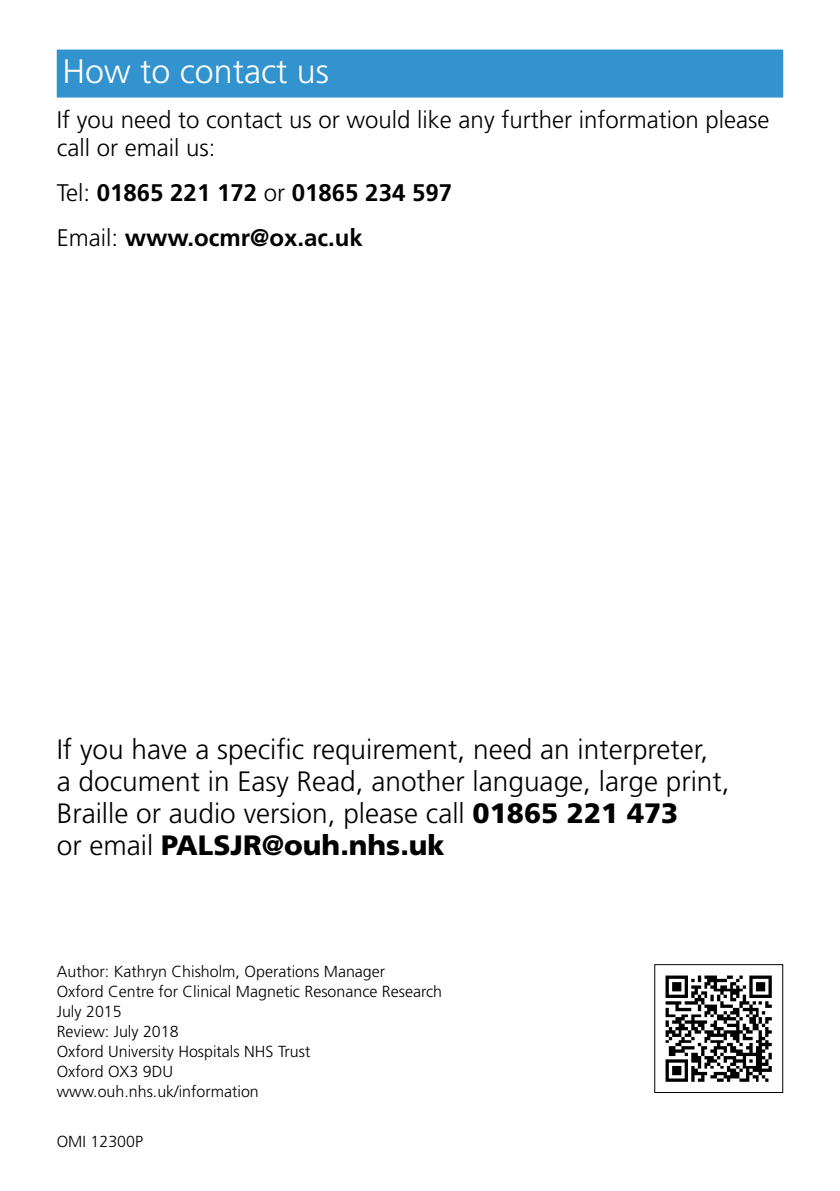
<style>
.page{position:relative;width:840px;height:1191px;background:#fff}
.page>*{position:absolute;margin:0;border:0;box-sizing:border-box;transform-origin:0 0}
.t1{font:300 34px "Frutiger";color:#fff}
.t2{font:300 28px/32px "Frutiger";color:#000}
.t3{font:300 24px/28px "Frutiger";color:#000}
.t4{font:700 24px/45px "Frutiger";color:#000}
.t5{font:300 16px/20px "Frutiger";color:#000}
.s1{font-weight:300}
.s2{font-weight:900}
</style>
<div class="page">
<img style="left:665px;top:975px;width:107px;height:107px">
<div style="left:654px;top:964px;width:128px;height:129px;border:1px solid #000"></div>
<div style="left:57px;top:50px;width:725px;height:48px;background:#3393ce"></div>
<h1 class="t1" style="left:62px;top:52px;width:268px">How to contact us</h1>
<h3 class="t3" style="left:57px;top:106px;width:714px">If you need to contact us or would like any further information please call or email us:</h3>
<h3 class="t4" style="left:57px;top:170px;width:396px"><span class="s1">Tel:</span> 01865 221 172 <span class="s1">or</span> 01865 234 597<br><span class="s1">Email:</span> www.ocmr@ox.ac.uk</h3>
<h2 class="t2" style="left:57px;top:733px;width:674px">If you have a specific requirement, need an interpreter,<br>a document in Easy Read, another language, large print, Braille or audio version, please call <span class="s2">01865 221 473<br></span>or email <span class="s2">PALSJR@ouh.nhs.uk</span></h2>
<p class="t5" style="left:57px;top:961px;width:386px">Author: Kathryn Chisholm, Operations Manager<br>Oxford Centre for Clinical Magnetic Resonance Research<br>July 2015<br>Review: July 2018<br>Oxford University Hospitals NHS Trust<br>Oxford OX3 9DU<br>www.ouh.nhs.uk/information</p>
<p class="t5" style="left:57px;top:1131px;width:88px">OMI 12300P</p>
</div>
